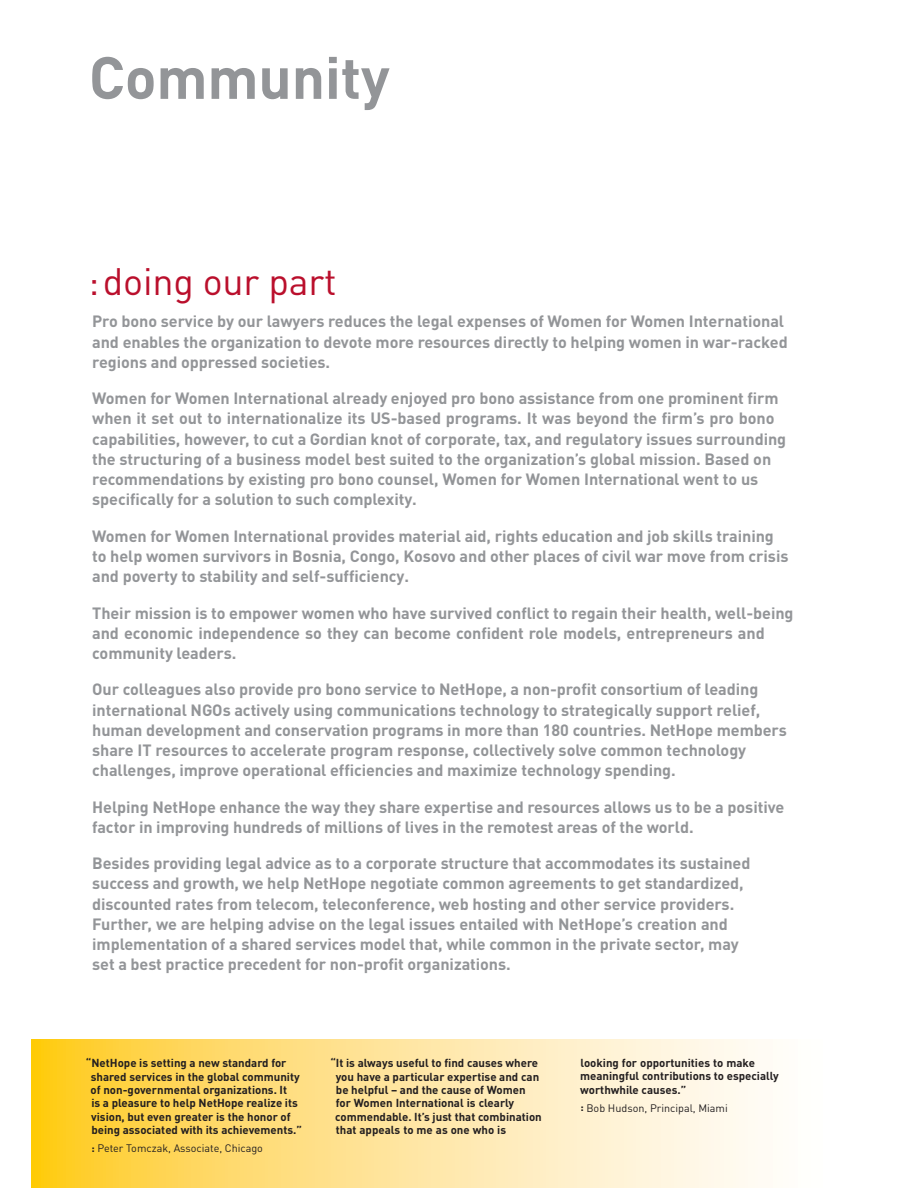
<style>
.page{position:relative;width:918px;height:1188px;background:#fff}
.page>*{position:absolute;margin:0;border:0;box-sizing:border-box;transform-origin:0 0}
.t1{font:700 58.65px "DINOT";letter-spacing:-.005em;color:#939598}
.t2{font:37.8px "DINOT";letter-spacing:-.005em;color:#ba0f2c}
.t3{font:700 16.2px/20.2px "DINOT";letter-spacing:-.005em;color:#939598}
.t4{font:700 11.4px/13.5px "DINOT";color:#231f20}
.t5{font:10.8px "DINOT";color:#231f20}
.s1{font-weight:700}
</style>
<div class="page">
<svg style="left:32px;top:1040px;width:738px;height:148px;background:#ffe496"></svg>
<hr style="left:31px;top:1040px;width:1px;height:148px;background:#ffcb04">
<h1 class="t1" style="left:89px;top:56px;width:303px">Community</h1>
<h2 class="t2" style="left:88px;top:267px;width:250px">:doing our part</h2>
<p class="t3" style="left:92px;top:313px;width:697px">Pro bono service by our lawyers reduces the legal expenses of Women for Women International and enables the organization to devote more resources directly to helping women in war-racked regions and oppressed societies.</p>
<p class="t3" style="left:92px;top:390px;width:696px">Women for Women International already enjoyed pro bono assistance from one prominent firm when it set out to internationalize its US-based programs. It was beyond the firm’s pro bono capabilities, however, to cut a Gordian knot of corporate, tax, and regulatory issues surrounding the structuring of a business model best suited to the organization’s global mission. Based on recommendations by existing pro bono counsel, Women for Women International went to us specifically for a solution to such complexity.</p>
<p class="t3" style="left:92px;top:527px;width:698px">Women for Women International provides material aid, rights education and job skills training to help women survivors in Bosnia, Congo, Kosovo and other places of civil war move from crisis and poverty to stability and self-sufficiency.</p>
<p class="t3" style="left:92px;top:604px;width:703px">Their mission is to empower women who have survived conflict to regain their health, well-being and economic independence so they can become confident role models, entrepreneurs and community leaders.</p>
<p class="t3" style="left:92px;top:681px;width:696px">Our colleagues also provide pro bono service to NetHope, a non-profit consortium of leading international NGOs actively using communications technology to strategically support relief, human development and conservation programs in more than 180 countries. NetHope members share IT resources to accelerate program response, collectively solve common technology challenges, improve operational efficiencies and maximize technology spending.</p>
<p class="t3" style="left:92px;top:798px;width:694px">Helping NetHope enhance the way they share expertise and resources allows us to be a positive factor in improving hundreds of millions of lives in the remotest areas of the world.</p>
<p class="t3" style="left:92px;top:855px;width:660px">Besides providing legal advice as to a corporate structure that accommodates its sustained success and growth, we help NetHope negotiate common agreements to get standardized, discounted rates from telecom, teleconference, web hosting and other service providers.<br>Further, we are helping advise on the legal issues entailed with NetHope’s creation and implementation of a shared services model that, while common in the private sector, may set a best practice precedent for non-profit organizations.</p>
<p class="t4" style="left:91px;top:1057px;width:213px;text-indent:-5px">“NetHope is setting a new standard for shared services in the global community of non-governmental organizations. It<br>is a pleasure to help NetHope realize its vision, but even greater is the honor of being associated with its achievements.”</p>
<p class="t5" style="left:91px;top:1144px;width:173px"><span class="s1">:</span> Peter Tomczak, Associate, Chicago</p>
<p class="t4" style="left:335px;top:1057px;width:208px;text-indent:-5px">“It is always useful to find causes where you have a particular expertise and can be helpful – and the cause of Women for Women International is clearly commendable. It’s just that combination that appeals to me as one who is</p>
<p class="t4" style="left:580px;top:1057px;width:200px">looking for opportunities to make meaningful contributions to especially worthwhile causes.”</p>
<p class="t5" style="left:580px;top:1104px;width:149px"><span class="s1">:</span> Bob Hudson, Principal, Miami</p>
</div>
